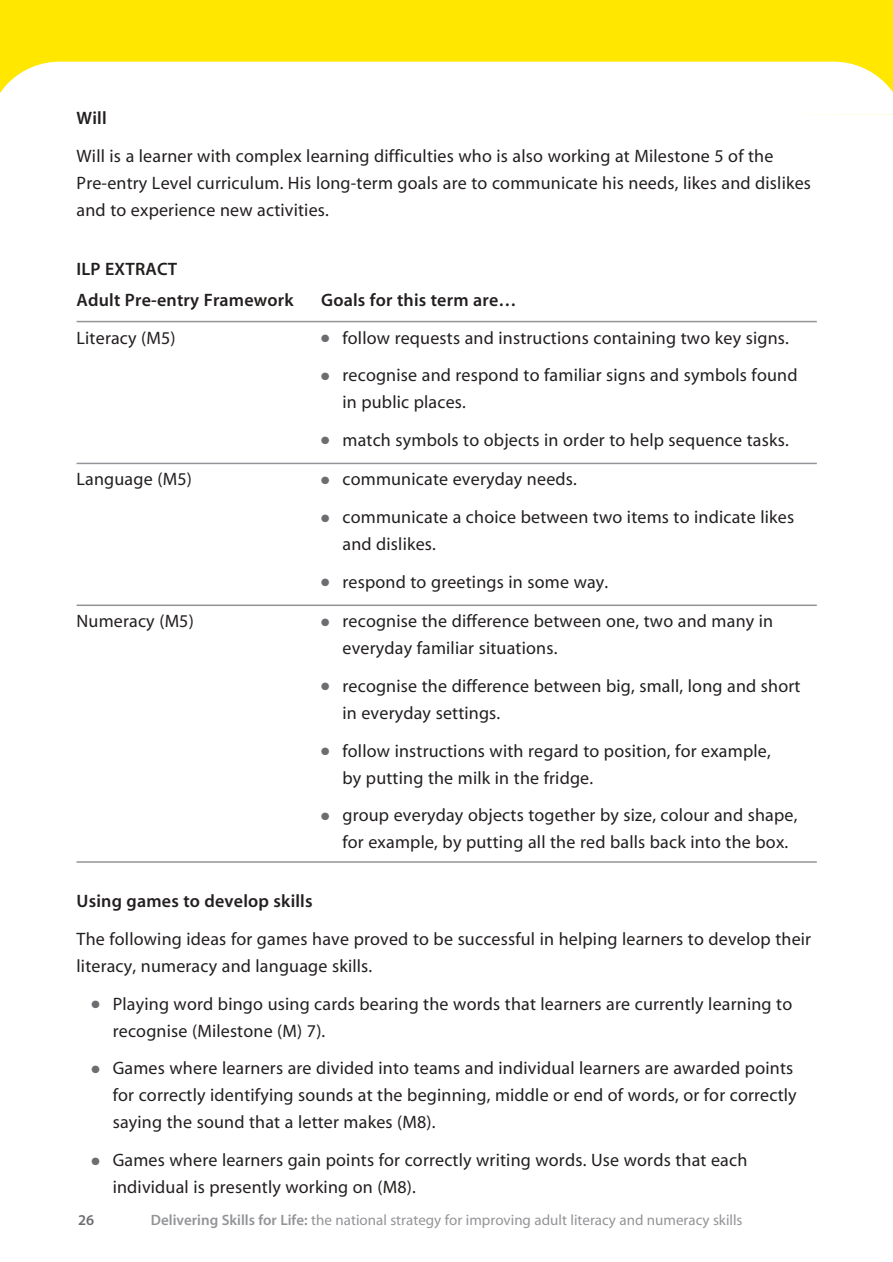
<style>
.page{position:relative;width:893px;height:1262px;background:#fff}
.page>*{position:absolute;margin:0;border:0;box-sizing:border-box;transform-origin:0 0}
.t1{font:18px/27px "Myriad MM";letter-spacing:.01em;color:#231f1f}
.t2{font:600 18px/31.2px "Myriad MM";letter-spacing:.01em;color:#231f1f}
.t3{font:15px "Myriad MM";color:#939497}
.t4{font:600 15px "Myriad MM";color:#6c6d70}
.s1{color:#6c6d70}
.s2{font-weight:600}
</style>
<div class="page">
<div style="left:0;top:0;width:892px;height:115px;background:#ffe700"></div>
<div style="left:0;top:62px;width:892px;height:53px;background:#fff"></div>
<hr style="left:77px;top:321px;width:739px;height:1px;background:#939497">
<hr style="left:77px;top:462px;width:739px;height:2px;background:#939497">
<hr style="left:77px;top:604px;width:739px;height:2px;background:#939497">
<hr style="left:77px;top:861px;width:739px;height:1px;background:#939497">
<p class="t2" style="left:77px;top:104px;width:32px">Will</p>
<p class="t1" style="left:77px;top:144px;width:736px">Will is a learner with complex learning difficulties who is also working at Milestone 5 of the<br>Pre-entry Level curriculum. His long-term goals are to communicate his needs, likes and dislikes and to experience new activities.</p>
<p class="t2" style="left:77px;top:255px;width:219px">ILP EXTRACT<br>Adult Pre-entry Framework</p>
<p class="t2" style="left:321px;top:286px;width:197px">Goals for this term are…</p>
<p class="t1" style="left:77px;top:326px;width:101px">Literacy (M5)</p>
<p class="t1" style="left:321px;top:326px;width:469px"><span class="s1">●</span> follow requests and instructions containing two key signs.</p>
<p class="t1" style="left:342px;top:363px;width:456px;text-indent:-21px"><span class="s1">●</span> recognise and respond to familiar signs and symbols found in public places.</p>
<p class="t1" style="left:321px;top:428px;width:469px"><span class="s1">●</span> match symbols to objects in order to help sequence tasks.</p>
<p class="t1" style="left:77px;top:467px;width:117px">Language (M5)</p>
<p class="t1" style="left:321px;top:467px;width:257px"><span class="s1">●</span> communicate everyday needs.</p>
<p class="t1" style="left:342px;top:505px;width:453px;text-indent:-21px"><span class="s1">●</span> communicate a choice between two items to indicate likes and dislikes.</p>
<p class="t1" style="left:321px;top:570px;width:289px"><span class="s1">●</span> respond to greetings in some way.</p>
<p class="t1" style="left:77px;top:609px;width:119px">Numeracy (M5)</p>
<p class="t1" style="left:342px;top:609px;width:432px;text-indent:-21px"><span class="s1">●</span> recognise the difference between one, two and many in everyday familiar situations.</p>
<p class="t1" style="left:342px;top:674px;width:459px;text-indent:-21px"><span class="s1">●</span> recognise the difference between big, small, long and short in everyday settings.</p>
<p class="t1" style="left:342px;top:738px;width:430px;text-indent:-21px"><span class="s1">●</span> follow instructions with regard to position, for example, by putting the milk in the fridge.</p>
<p class="t1" style="left:342px;top:803px;width:456px;text-indent:-21px"><span class="s1">●</span> group everyday objects together by size, colour and shape, for example, by putting all the red balls back into the box.</p>
<p class="t2" style="left:77px;top:887px;width:237px">Using games to develop skills</p>
<p class="t1" style="left:77px;top:927px;width:736px">The following ideas for games have proved to be successful in helping learners to develop their literacy, numeracy and language skills.</p>
<p class="t1" style="left:113px;top:991px;width:681px;text-indent:-21px"><span class="s1">●</span> Playing word bingo using cards bearing the words that learners are currently learning to recognise (Milestone (M) 7).</p>
<p class="t1" style="left:113px;top:1056px;width:685px;text-indent:-21px"><span class="s1">●</span> Games where learners are divided into teams and individual learners are awarded points for correctly identifying sounds at the beginning, middle or end of words, or for correctly saying the sound that a letter makes (M8).</p>
<p class="t1" style="left:113px;top:1148px;width:636px;text-indent:-21px"><span class="s1">●</span> Games where learners gain points for correctly writing words. Use words that each individual is presently working on (M8).</p>
<p class="t4" style="left:78px;top:1214px;width:18px">26</p>
<p class="t3" style="left:151px;top:1214px;width:593px"><span class="s2">Delivering Skills for Life:</span> the national strategy for improving adult literacy and numeracy skills</p>
</div>
